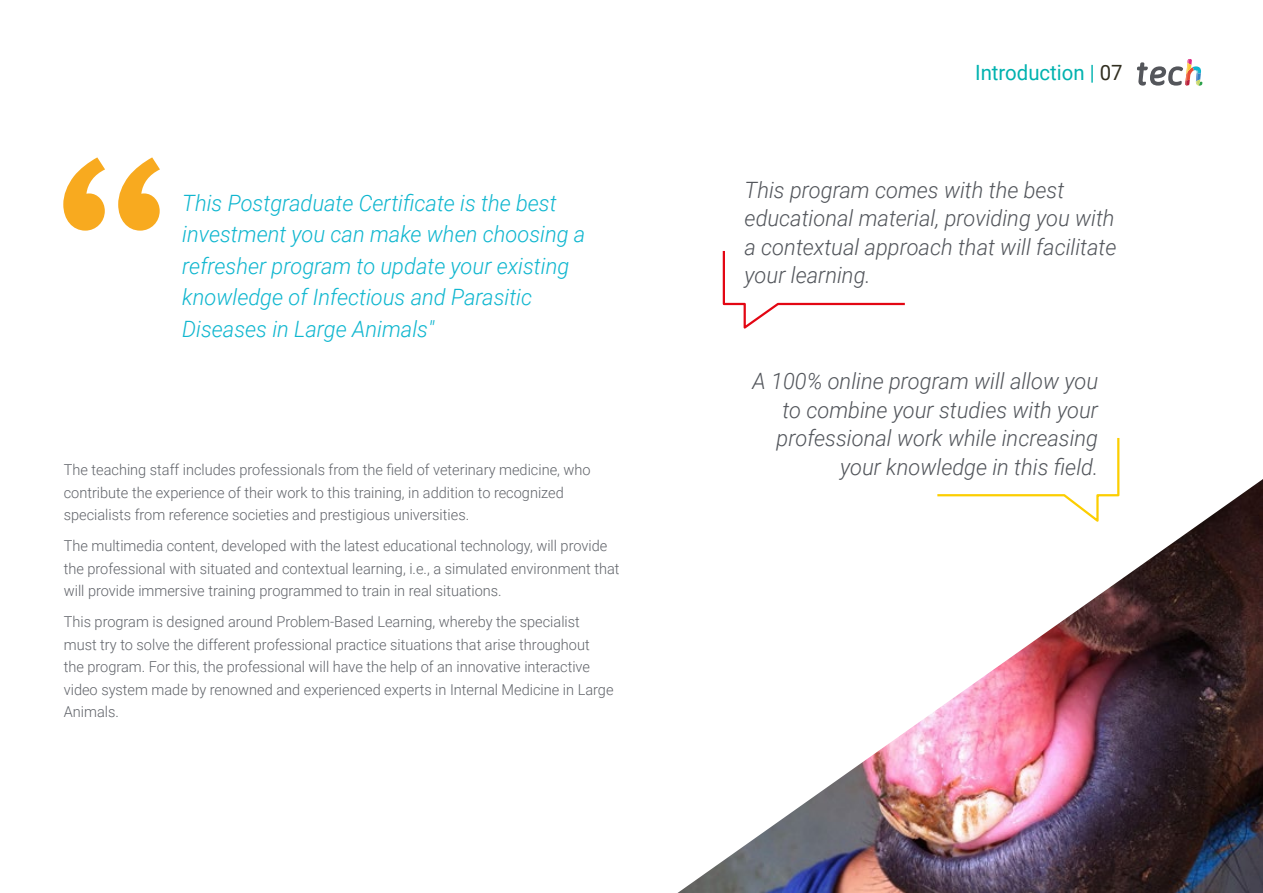
<style>
.page{position:relative;width:1263px;height:893px;background:#fff}
.page>*{position:absolute;margin:0;border:0;box-sizing:border-box;transform-origin:0 0}
.t1{font:italic 300 22.5px/28.5px "Roboto";color:#52555b;text-align:right}
.t2{font:italic 300 22.5px/31.5px "Roboto";color:#0fb6cf}
.t3{font:21px "Roboto";color:#00b2af}
.t4{font:300 15px/22.5px "Roboto";color:#61646a}
.s1{color:#312e20}
</style>
<div class="page">
<svg style="left:63px;top:157px;width:97px;height:74px"></svg>
<svg style="left:1117px;top:438px;width:3px;height:41px"></svg>
<svg style="left:722px;top:251px;width:183px;height:78px"></svg>
<img style="left:677px;top:479px;width:586px;height:414px">
<svg style="left:1137px;top:59px;width:65px;height:27px"></svg>
<h1 class="t2" style="left:182px;top:186px;width:405px">This Postgraduate Certificate is the best investment you can make when choosing a refresher program to update your existing knowledge of Infectious and Parasitic Diseases in Large Animals"</h1>
<p class="t4" style="left:64px;top:458px;width:528px">The teaching staff includes professionals from the field of veterinary medicine, who contribute the experience of their work to this training, in addition to recognized specialists from reference societies and prestigious universities.</p>
<p class="t4" style="left:64px;top:534px;width:557px">The multimedia content, developed with the latest educational technology, will provide the professional with situated and contextual learning, i.e., a simulated environment that will provide immersive training programmed to train in real situations.</p>
<p class="t4" style="left:64px;top:610px;width:551px">This program is designed around Problem-Based Learning, whereby the specialist must try to solve the different professional practice situations that arise throughout the program. For this, the professional will have the help of an innovative interactive video system made by renowned and experienced experts in Internal Medicine in Large Animals.</p>
<h2 class="t3" style="left:975px;top:57px;width:149px">Introduction | <span class="s1">07</span></h2>
<h1 class="t1" style="left:745px;top:175px;width:373px;text-align:left">This program comes with the best educational material, providing you with a contextual approach that will facilitate your learning.</h1>
<h1 class="t1" style="left:752px;top:366px;width:347px">A 100% online program will allow you to combine your studies with your professional work while increasing your knowledge in this field.</h1>
</div>
